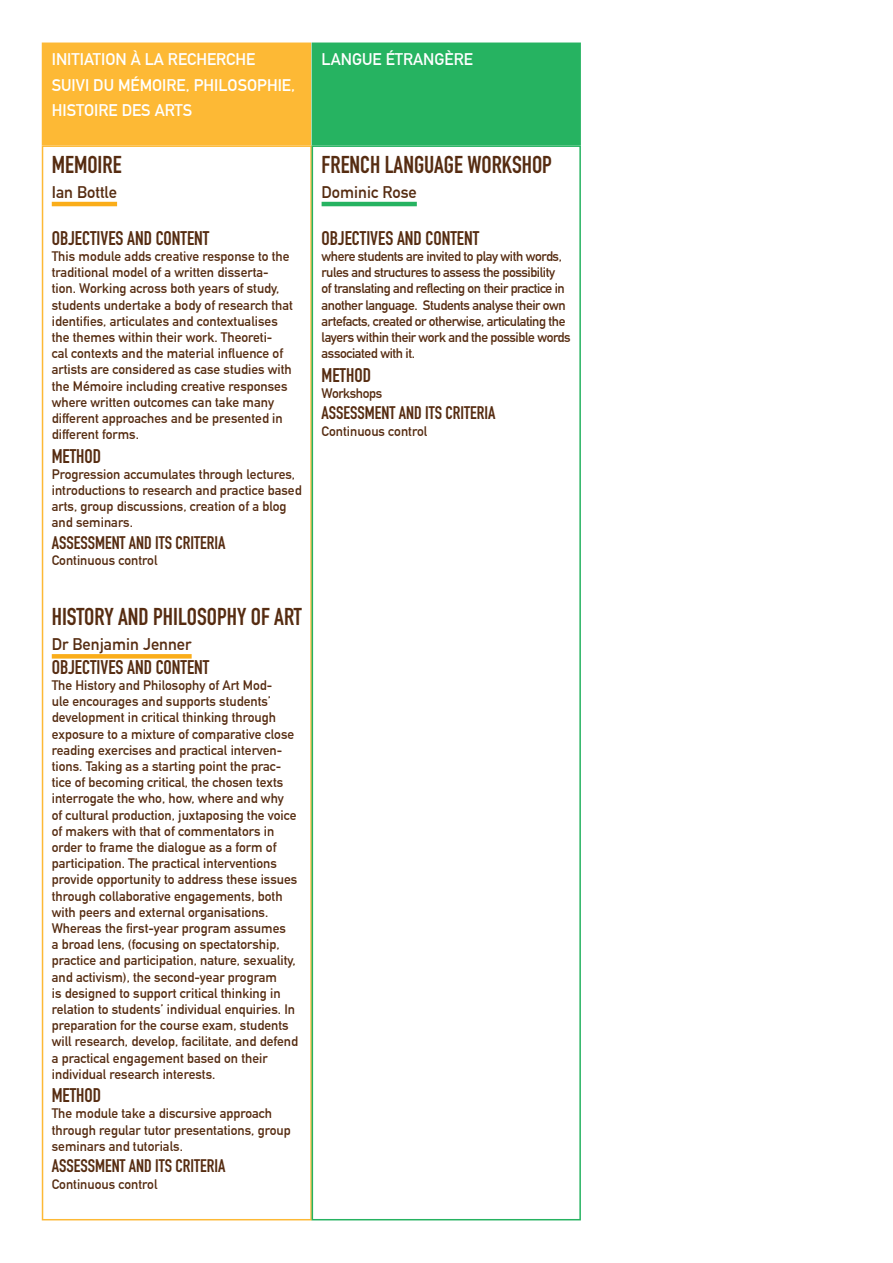
<style>
.page{position:relative;width:893px;height:1263px;background:#fff}
.page>*{position:absolute;margin:0;border:0;box-sizing:border-box;transform-origin:0 0}
.t1{font:700 24px "DIN Condensed";color:#562c11}
.Titres_détails{font:700 19.5px "DIN Condensed";color:#562c11}
.Titres_détails-2{font:700 18px "DIN Condensed";color:#562c11}
.t2{font:700 16.5px/25.5px "DIN Alternate";color:#fff}
.Titres_détails-3{font:700 16.5px "DIN Alternate";color:#562c11}
.Titres_détails-4{font:700 13.5px/16.2px "DIN Alternate";color:#562c11}
.Titres_détails-5{font:700 13.5px/16.2px "DIN Alternate";letter-spacing:-.03em;color:#562c11}
</style>
<div class="page">
<div style="left:43px;top:43px;width:267px;height:102px;background:#fdb935"></div>
<hr style="left:52px;top:202px;width:65px;height:4px;background:#faad19">
<div style="left:52px;top:654px;width:140px;height:5px;background:#faad19"></div>
<div style="left:42px;top:145px;width:270px;height:1075px;border:2px solid #fdb935"></div>
<hr style="left:322px;top:202px;width:95px;height:4px;background:#26b361">
<div style="left:312px;top:145px;width:269px;height:1075px;border:2px solid #26b361"></div>
<div style="left:312px;top:43px;width:268px;height:102px;background:#26b361"></div>
<p class="t2" style="left:52px;top:46px;width:205px">INITIATION À LA RECHERCHE</p>
<p class="t2" style="left:52px;top:71px;width:245px">SUIVI DU MÉMOIRE, PHILOSOPHIE,<br>HISTOIRE DES ARTS</p>
<p class="t1" style="left:52px;top:148px;width:71px">MEMOIRE</p>
<p class="Titres_détails-3" style="left:52px;top:180px;width:67px">Ian Bottle</p>
<p class="Titres_détails" style="left:52px;top:225px;width:159px">OBJECTIVES AND CONTENT</p>
<p class="Titres_détails-4" style="left:52px;top:247px;width:243px">This module adds creative response to the traditional model of a written disserta&shy;tion. Working across both years of study, students undertake a body of research that identifies, articulates and contextualises the themes within their work. Theoreti-<br>cal contexts and the material influence of artists are considered as case studies with the Mémoire including creative responses where written outcomes can take many different approaches and be presented in different forms.</p>
<p class="Titres_détails" style="left:52px;top:443px;width:51px">METHOD</p>
<p class="Titres_détails-4" style="left:52px;top:465px;width:251px">Progression accumulates through lectures, introductions to research and practice based arts, group discussions, creation of a blog and seminars.</p>
<p class="Titres_détails-2" style="left:52px;top:531px;width:175px">ASSESSMENT AND ITS CRITERIA</p>
<p class="Titres_détails-4" style="left:52px;top:551px;width:107px">Continuous control</p>
<p class="t1" style="left:52px;top:600px;width:252px">HISTORY AND PHILOSOPHY OF ART</p>
<p class="Titres_détails-3" style="left:52px;top:632px;width:141px">Dr Benjamin Jenner</p>
<p class="Titres_détails" style="left:52px;top:654px;width:159px">OBJECTIVES AND CONTENT</p>
<p class="Titres_détails-4" style="left:52px;top:676px;width:248px">The History and Philosophy of Art Mod-<br>ule encourages and supports students’ development in critical thinking through exposure to a mixture of comparative close reading exercises and practical interven&shy;tions. Taking as a starting point the prac&shy;tice of becoming critical, the chosen texts interrogate the who, how, where and why<br>of cultural production, juxtaposing the voice of makers with that of commentators in order to frame the dialogue as a form of participation. The practical interventions provide opportunity to address these issues through collaborative engagements, both with peers and external organisations.<br>Whereas the first-year program assumes<br>a broad lens, (focusing on spectatorship, practice and participation, nature, sexuality, and activism), the second-year program<br>is designed to support critical thinking in relation to students’ individual enquiries. In preparation for the course exam, students will research, develop, facilitate, and defend a practical engagement based on their individual research interests.</p>
<p class="Titres_détails" style="left:52px;top:1082px;width:51px">METHOD</p>
<p class="Titres_détails-4" style="left:52px;top:1105px;width:240px">The module take a discursive approach through regular tutor presentations, group seminars and tutorials.</p>
<p class="Titres_détails-2" style="left:52px;top:1154px;width:175px">ASSESSMENT AND ITS CRITERIA</p>
<p class="Titres_détails-4" style="left:52px;top:1175px;width:107px">Continuous control</p>
<p class="t2" style="left:322px;top:46px;width:153px">LANGUE ÉTRANGÈRE</p>
<p class="t1" style="left:322px;top:148px;width:232px">FRENCH LANGUAGE WORKSHOP</p>
<p class="Titres_détails-3" style="left:322px;top:180px;width:97px">Dominic Rose</p>
<p class="Titres_détails" style="left:322px;top:225px;width:159px">OBJECTIVES AND CONTENT</p>
<p class="Titres_détails-5" style="left:322px;top:247px;width:251px">where students are invited to play with words, rules and structures to assess the possibility<br>of translating and reflecting on their practice in another language. Students analyse their own artefacts, created or otherwise, articulating the layers within their work and the possible words associated with it.</p>
<p class="Titres_détails" style="left:322px;top:362px;width:51px">METHOD</p>
<p class="Titres_détails-5" style="left:322px;top:384px;width:62px">Workshops</p>
<p class="Titres_détails-2" style="left:322px;top:401px;width:175px">ASSESSMENT AND ITS CRITERIA</p>
<p class="Titres_détails-4" style="left:322px;top:422px;width:107px">Continuous control</p>
</div>
